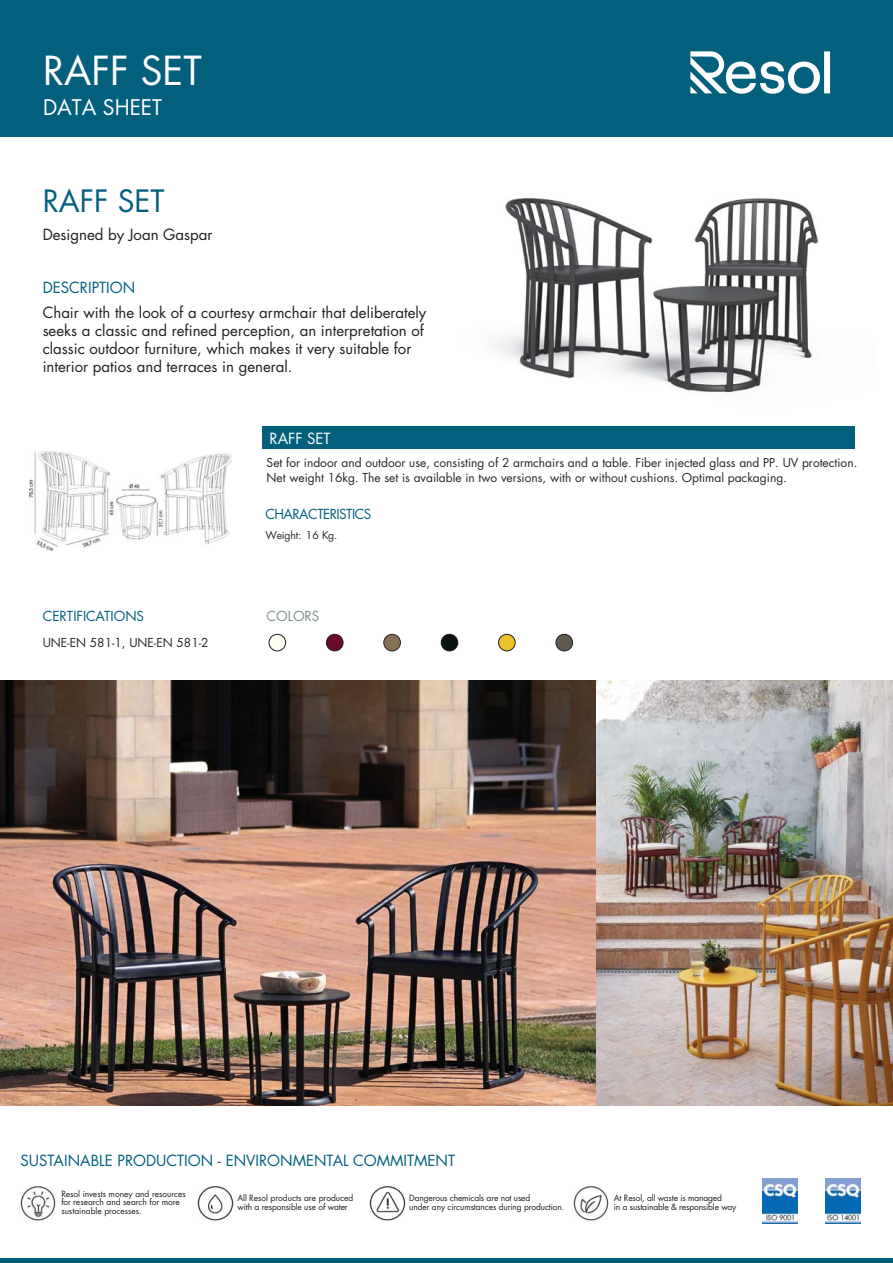
<style>
.page{position:relative;width:893px;height:1263px;background:#fff}
.page>*{position:absolute;margin:0;border:0;box-sizing:border-box;transform-origin:0 0}
.t1{font:39px "Futura";color:#fff}
.t2{font:30px "Futura";color:#03607d}
.t3{font:21px "Futura";color:#fff}
.t4{font:15px/18px "Futura";color:#231f20}
.t5{font:15px "Futura";color:#03607d}
.t6{font:15px "Futura";color:#201e1d}
.t7{font:15px "Futura";color:#fff}
.t8{font:13.5px "Futura";letter-spacing:-.04em;color:#03607d}
.t9{font:13.5px "Futura";color:#03607d}
.t10{font:13.5px "Futura";color:#7e9585}
.t11{font:12px/14.4px "Futura";color:#272726}
.t12{font:10.5px "Futura";letter-spacing:-.02em;color:#272726}
.t13{font:8.4px/8.4px "Futura";letter-spacing:-.015em;color:#201e1d}
</style>
<div class="page">
<div style="left:384px;top:634px;width:16px;height:17px;background:#877055;border-radius:50%"></div>
<img style="left:456px;top:198px;width:399px;height:251px">
<div style="left:0;top:1258px;width:893px;height:5px;background:#03607d"></div>
<div style="left:0;top:0;width:893px;height:137px;background:#03607d"></div>
<div style="left:262px;top:426px;width:593px;height:22px;background:#03607d"></div>
<div style="left:269px;top:634px;width:17px;height:17px;background:#fffef3;border-radius:50%"></div>
<div style="left:269px;top:634px;width:17px;height:17px;border:1px solid #231f20;border-radius:50%"></div>
<div style="left:326px;top:634px;width:17px;height:17px;background:#6a0a2f;border-radius:50%"></div>
<div style="left:326px;top:634px;width:17px;height:17px;border:1px solid #231f20;border-radius:50%"></div>
<img style="left:0;top:680px;width:893px;height:425px">
<img style="left:20px;top:1186px;width:36px;height:35px">
<img style="left:197px;top:1186px;width:36px;height:35px">
<img style="left:369px;top:1186px;width:36px;height:35px">
<img style="left:573px;top:1186px;width:36px;height:35px">
<img style="left:763px;top:1179px;width:34px;height:45px">
<img style="left:826px;top:1179px;width:34px;height:45px">
<div style="left:384px;top:634px;width:16px;height:17px;border:1px solid #231f20;border-radius:50%"></div>
<div style="left:441px;top:634px;width:17px;height:17px;background:#0a1312;border-radius:50%"></div>
<div style="left:441px;top:634px;width:17px;height:17px;border:1px solid #231f20;border-radius:50%"></div>
<div style="left:498px;top:634px;width:17px;height:17px;background:#eac12a;border-radius:50%"></div>
<div style="left:498px;top:634px;width:17px;height:17px;border:1px solid #231f20;border-radius:50%"></div>
<div style="left:556px;top:634px;width:16px;height:17px;background:#5f5950;border-radius:50%"></div>
<div style="left:556px;top:634px;width:17px;height:17px;border:1px solid #231f20;border-radius:50%"></div>
<svg style="left:690px;top:51px;width:140px;height:43px"></svg>
<img style="left:30px;top:451px;width:202px;height:100px">
<h1 class="t1" style="left:43px;top:53px;width:160px">RAFF SET</h1>
<h3 class="t3" style="left:43px;top:97px;width:120px">DATA SHEET</h3>
<h2 class="t2" style="left:43px;top:187px;width:123px">RAFF SET</h2>
<h3 class="t6" style="left:43px;top:228px;width:171px">Designed by Joan Gaspar</h3>
<h3 class="t5" style="left:43px;top:280px;width:94px">DESCRIPTION</h3>
<h3 class="t4" style="left:43px;top:305px;width:385px">Chair with the look of a courtesy armchair that deliberately seeks a classic and refined perception, an interpretation of classic outdoor furniture, which makes it very suitable for interior patios and terraces in general.</h3>
<h3 class="t7" style="left:270px;top:431px;width:62px">RAFF SET</h3>
<h3 class="t11" style="left:267px;top:457px;width:592px">Set for indoor and outdoor use, consisting of 2 armchairs and a table. Fiber injected glass and PP. UV protection.<br>Net weight 16kg. The set is available in two versions, with or without cushions. Optimal packaging.</h3>
<h3 class="t8" style="left:265px;top:508px;width:108px">CHARACTERISTICS</h3>
<p class="t12" style="left:265px;top:530px;width:73px">Weight: 16 Kg.</p>
<h3 class="t9" style="left:43px;top:610px;width:103px">CERTIFICATIONS</h3>
<h3 class="t10" style="left:267px;top:610px;width:54px">COLORS</h3>
<h3 class="t11" style="left:43px;top:637px;width:167px">UNE-EN 581-1, UNE-EN 581-2</h3>
<h3 class="t5" style="left:20px;top:1153px;width:436px">SUSTAINABLE PRODUCTION - ENVIRONMENTAL COMMITMENT</h3>
<p class="t13" style="left:61px;top:1190px;width:126px">Resol invests money and resources for research and search for more sustainable processes.</p>
<p class="t13" style="left:238px;top:1195px;width:117px">All Resol products are produced with a responsible use of water</p>
<p class="t13" style="left:409px;top:1195px;width:157px">Dangerous chemicals are not used<br>under any circumstances during production.</p>
<p class="t13" style="left:614px;top:1195px;width:124px">At Resol, all waste is managed<br>in a sustainable &amp; responsible way</p>
</div>
